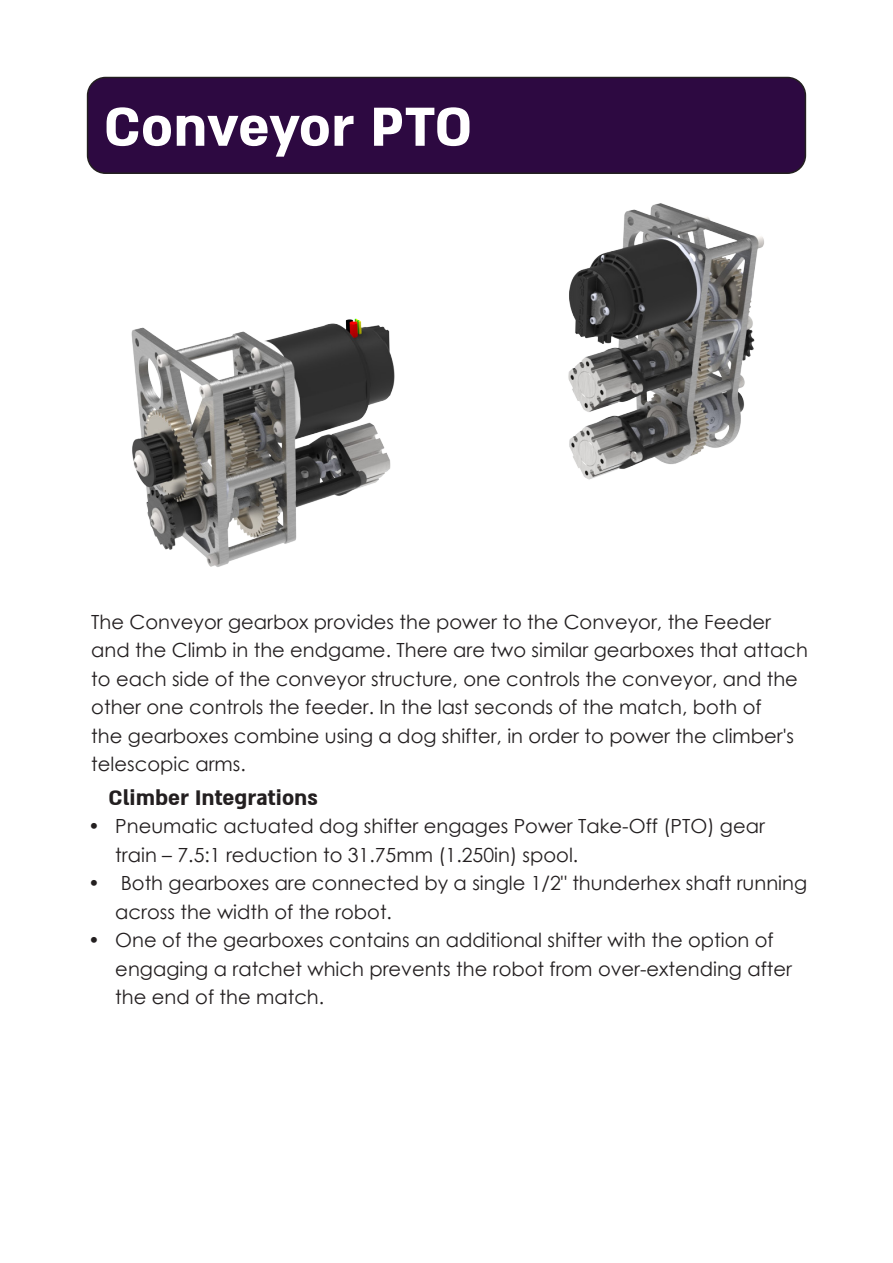
<style>
.page{position:relative;width:893px;height:1263px;background:#fff}
.page>*{position:absolute;margin:0;border:0;box-sizing:border-box;transform-origin:0 0}
.t1{font:700 63px "Almoni Neue DL4.0 AAA";letter-spacing:-.005em;color:#fff}
.t2{font:700 24px "Almoni Neue DL4.0 AAA";color:#231f20}
.t3{font:19.5px/28.5px "Century Gothic";color:#231f20}
</style>
<div class="page">
<div style="left:88px;top:78px;width:717px;height:95px;background:#2d0941;border-radius:18px"></div>
<div style="left:87px;top:77px;width:719px;height:97px;border:2px solid #231f20;border-radius:18px"></div>
<img style="left:131px;top:203px;width:633px;height:364px">
<p class="t1" style="left:104px;top:78px;width:370px">Conveyor PTO</p>
<p class="t3" style="left:91px;top:607px;width:718px">The Conveyor gearbox provides the power to the Conveyor, the Feeder and the Climb in the endgame. There are two similar gearboxes that attach to each side of the conveyor structure, one controls the conveyor, and the other one controls the feeder In. the last seconds of the match, both of<br>the gearboxes combine using a dog shifter in, order to power the climber s' telescopic arms.</p>
<p class="t2" style="left:109px;top:779px;width:211px">Climber Integrations</p>
<p class="t3" style="left:115px;top:812px;width:651px">Pneumatic actuated dog shifter engages Power Take-Off (PTO) gear</p>
<p class="t3" style="left:88px;top:812px;width:13px">•</p>
<p class="t3" style="left:88px;top:869px;width:13px">•</p>
<p class="t3" style="left:88px;top:926px;width:13px">•</p>
<p class="t3" style="left:115px;top:840px;width:465px">train – 7.5:1 reduction to 31.75mm (1.250in) spool.</p>
<p class="t3" style="left:121px;top:869px;width:688px">Both gearboxes are connected by a single 1/2" thunderhex shaft running</p>
<p class="t3" style="left:115px;top:897px;width:278px">across the width of the robot.</p>
<p class="t3" style="left:115px;top:926px;width:660px">One of the gearboxes contains an additional shifter with the option of</p>
<p class="t3" style="left:115px;top:954px;width:678px">engaging a ratchet which prevents the robot from over-extending after the end of the match.</p>
</div>
